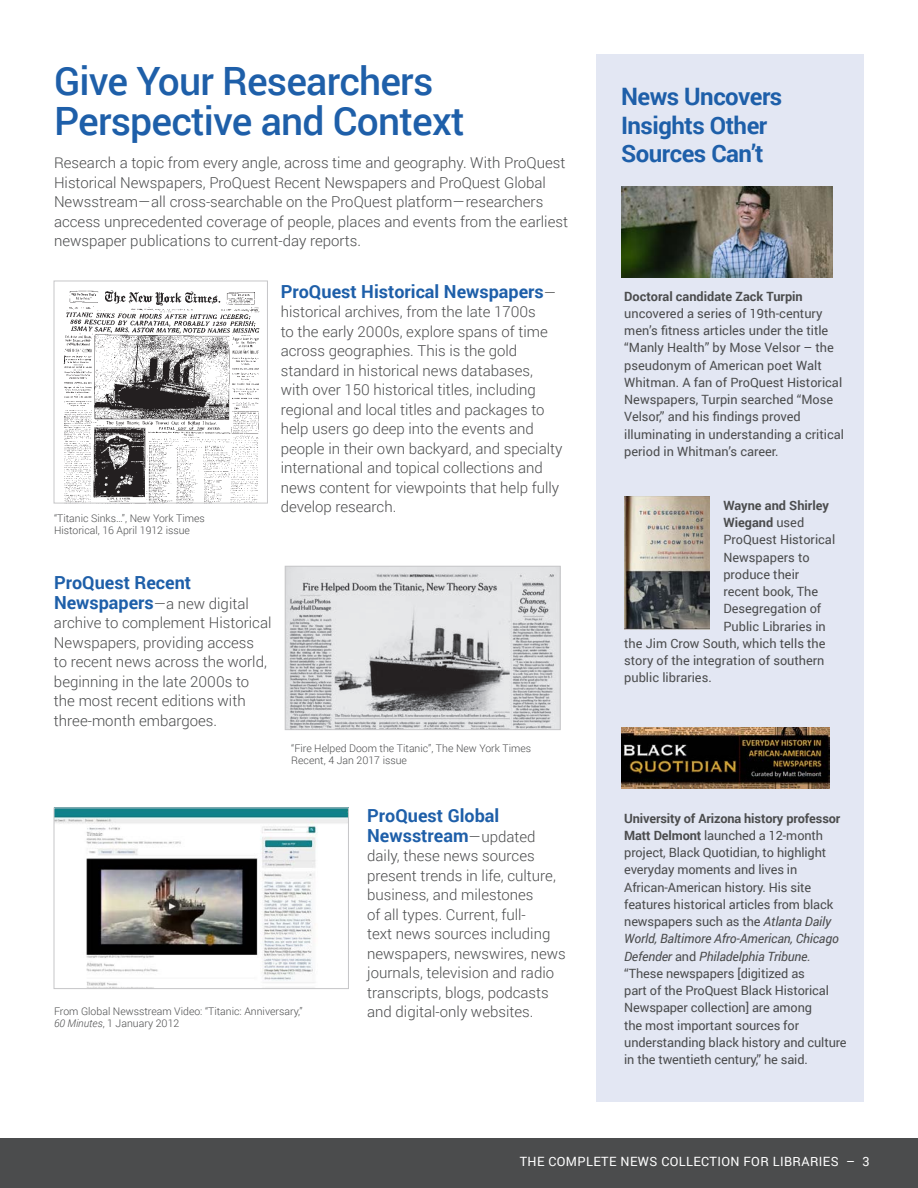
<style>
.page{position:relative;width:918px;height:1188px;background:#fff}
.page>*{position:absolute;margin:0;border:0;box-sizing:border-box;transform-origin:0 0}
.t1{font:500 39px/40.5px "Roboto";letter-spacing:-.02em;color:#1e5fa9}
.t2{font:700 24px/28.5px "Roboto";letter-spacing:-.02em;color:#1e5fa9}
.t3{font:700 18px/19.5px "Roboto";color:#1e5fa9}
.t4{font:300 15px/19.5px "Roboto";color:#4b4c4d}
.t5{font:12.75px/17.2px "Roboto";color:#4b4c4d}
.t6{font:700 12.75px "Roboto";color:#4b4c4d}
.t7{font:12.75px "Roboto";letter-spacing:.03em;color:#fff}
.t8{font:300 10.5px/12px "Roboto";color:#4b4c4d}
.s1{font-weight:300;font-size:15px;color:#4b4c4d}
.s2{font-weight:700;font-size:18px;color:#1e5fa9}
.s3{font-style:italic}
.s4{font-weight:400}
.s5{font-weight:700}
</style>
<div class="page">
<div style="left:0;top:1139px;width:918px;height:49px;background:#4b4c4d"></div>
<div style="left:596px;top:54px;width:268px;height:1048px;background:#e3e7f3"></div>
<img style="left:621px;top:187px;width:212px;height:91px">
<img style="left:621px;top:728px;width:208px;height:61px">
<img style="left:63px;top:290px;width:197px;height:211px">
<div style="left:54px;top:281px;width:214px;height:222px;border:1px solid #c6c6c8"></div>
<img style="left:56px;top:810px;width:291px;height:177px">
<div style="left:54px;top:808px;width:295px;height:181px;border:1px solid #c6c6c8"></div>
<img style="left:287px;top:568px;width:272px;height:160px">
<div style="left:285px;top:566px;width:276px;height:164px;border:1px solid #c6c6c8"></div>
<img style="left:624px;top:496px;width:86px;height:133px">
<h1 class="t1" style="left:54px;top:59px;width:412px">Give Your Researchers<br>Perspective and Context</h1>
<p class="t4" style="left:54px;top:153px;width:516px">Research a topic from every angle, across time and geography. With ProQuest Historical Newspapers, ProQuest Recent Newspapers and ProQuest Global Newsstream—all cross-searchable on the ProQuest platform—researchers access unprecedented coverage of people, places and events from the earliest newspaper publications to current-day reports.</p>
<p class="t3" style="left:281px;top:281px;width:277px">ProQuest Historical Newspapers<span class="s1">—</span></p>
<p class="t4" style="left:281px;top:302px;width:283px">historical archives, from the late 1700s<br>to the early 2000s, explore spans of time across geographies. This is the gold standard in historical news databases, with over 150 historical titles, including regional and local titles and packages to help users go deep into the events and people in their own backyard, and specialty international and topical collections and news content for viewpoints that help fully develop research.</p>
<p class="t8" style="left:54px;top:512px;width:152px">“Titanic Sinks…”, New York Times<br>Historical, 16 April 1912 issue</p>
<p class="t3" style="left:54px;top:572px;width:139px">ProQuest Recent</p>
<p class="t4" style="left:54px;top:593px;width:219px"><span class="s2">Newspapers</span>—a new digital archive to complement Historical<br>Newspapers, providing access<br>to recent news across the world, beginning in the late 2000s to the most recent editions with three-month embargoes.</p>
<p class="t8" style="left:291px;top:742px;width:241px">“Fire Helped Doom the Titanic”, The New York Times<br>Recent, 4 Jan 2017 issue</p>
<p class="t8" style="left:54px;top:1005px;width:250px">From Global Newsstream Video: “Titanic: Anniversary,”<br><span class="s3">60 Minutes</span>, 1 January 2012</p>
<p class="t3" style="left:367px;top:805px;width:170px">ProQuest Global<br>Newsstream<span class="s1">—updated</span></p>
<p class="t4" style="left:367px;top:846px;width:200px">daily, these news sources present trends in life, culture, business, and milestones<br>of all types. Current, full-<br>text news sources including newspapers, newswires, news journals, television and radio transcripts, blogs, podcasts and digital-only websites.</p>
<h2 class="t2" style="left:621px;top:81px;width:163px">News Uncovers<br>Insights Other<br>Sources Can’t</h2>
<p class="t6" style="left:624px;top:287px;width:180px">Doctoral candidate Zack Turpin</p>
<p class="t5" style="left:624px;top:304px;width:221px">uncovered a series of 19th-century men’s fitness articles under the title “Manly Health” by Mose Velsor – the pseudonym of American poet Walt Whitman. A fan of ProQuest Historical Newspapers, Turpin searched “Mose Velsor,” and his findings proved illuminating in understanding a critical period in Whitman’s career.</p>
<p class="t6" style="left:723px;top:497px;width:107px">Wayne and Shirley</p>
<p class="t6" style="left:723px;top:514px;width:82px">Wiegand <span class="s4">used</span></p>
<p class="t5" style="left:723px;top:531px;width:113px">ProQuest Historical</p>
<p class="t5" style="left:723px;top:548px;width:88px">Newspapers to</p>
<p class="t5" style="left:723px;top:565px;width:77px">produce their</p>
<p class="t5" style="left:723px;top:583px;width:96px">recent book, The</p>
<p class="t5" style="left:723px;top:600px;width:99px">Desegregation of</p>
<p class="t5" style="left:723px;top:617px;width:104px">Public Libraries in</p>
<p class="t5" style="left:624px;top:634px;width:203px">the Jim Crow South, which tells the</p>
<p class="t5" style="left:624px;top:652px;width:202px">story of the integration of southern</p>
<p class="t5" style="left:624px;top:669px;width:89px">public libraries.</p>
<p class="t5" style="left:624px;top:809px;width:224px"><span class="s5">University of Arizona history professor Matt Delmont</span> launched a 12-month project, Black Quotidian, to highlight everyday moments and lives in African-American history. His site features historical articles from black newspapers such as the <span class="s3">Atlanta Daily World, Baltimore Afro-American, Chicago Defender</span> and <span class="s3">Philadelphia Tribune. </span>“These newspapers [digitized as<br>part of the ProQuest Black Historical Newspaper collection] are among<br>the most important sources for understanding black history and culture in the twentieth century,” he said.</p>
<p class="t7" style="left:520px;top:1153px;width:351px">THE COMPLETE NEWS COLLECTION FOR LIBRARIES – 3</p>
</div>
